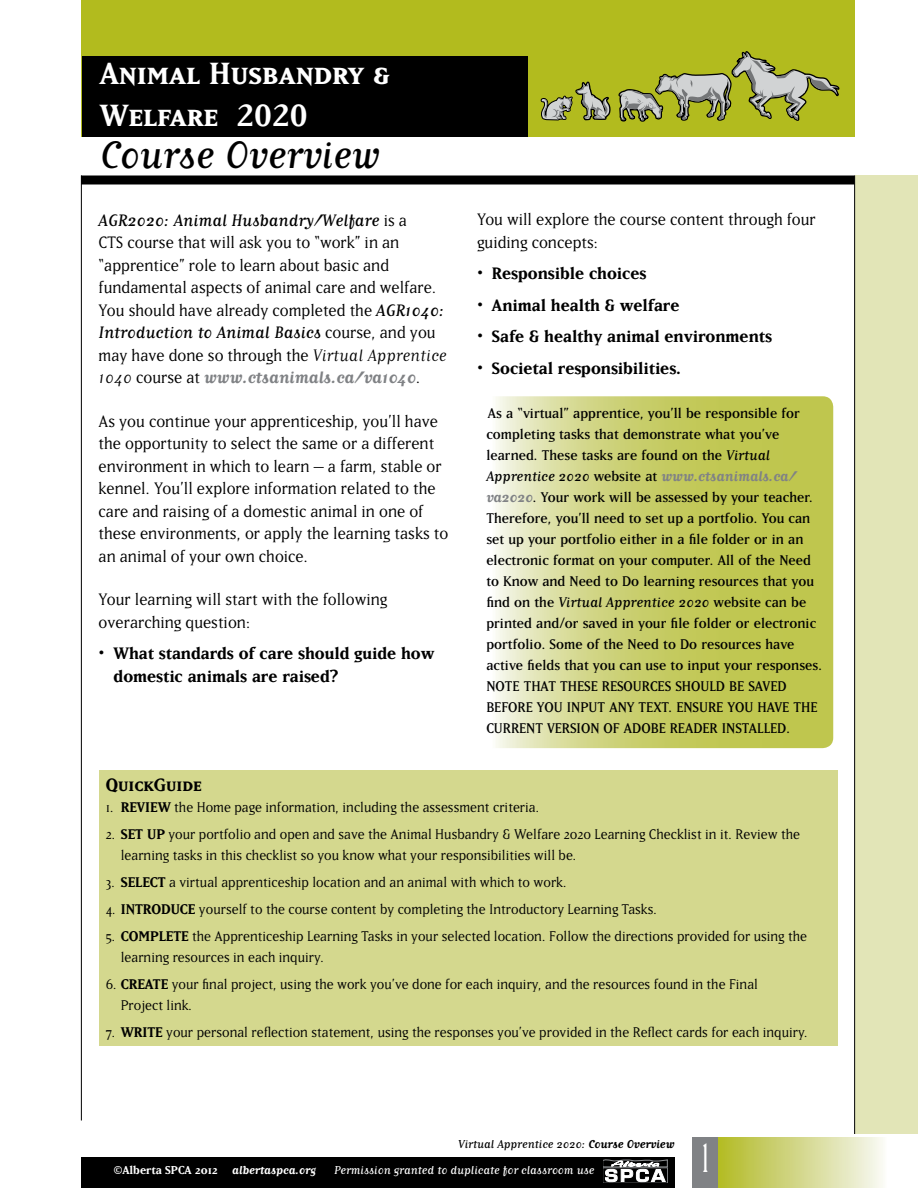
<style>
.page{position:relative;width:918px;height:1188px;background:#fff}
.page>*{position:absolute;margin:0;border:0;box-sizing:border-box;transform-origin:0 0}
.t1{font:48px "Matrix Tall";color:#fff}
.t2{font:45px "Matrix Script";color:#000}
.t3{font:36px/42px "Matrix Bold Small Caps";color:#fff}
.t4{font:21px "Matrix Bold Small Caps";color:#000}
.t5{font:19.5px/22.5px "Matrix";color:#000}
.t6{font:700 19.5px/22.5px "Matrix";color:#000}
.t7{font:19.5px "Matrix Script";color:#000}
.t8{font:700 19.5px "Matrix Script";color:#808285}
.t9{font:16.5px/21px "Matrix";color:#000}
.t10{font:16.5px/21px "Matrix";color:#000}
.t11{font:700 16.5px "Matrix Script";color:#808285}
.t12{font:13.5px "Matrix Script";color:#fff}
.t13{font:13.5px "Matrix Script";color:#000}
.t14{font:700 13.5px "Matrix";color:#fff}
.s1{font-family:"Matrix"}
.s2{font-family:"Matrix Script"}
.s3{font-weight:400;color:#000}
.s4{font-family:"Matrix";font-weight:400;color:#000}
.s5{font-family:"Matrix Script";font-weight:700;color:#808285}
.s6{font-weight:700}
</style>
<div class="page">
<div style="left:81px;top:1157px;width:594px;height:31px;background:#000"></div>
<div style="left:603px;top:1168px;width:65px;height:15px;border:1px solid #7a7c7f"></div>
<svg style="left:603px;top:1160px;width:64px;height:22px"></svg>
<div style="left:855px;top:176px;width:63px;height:958px;background:#e2e5b7"></div>
<hr style="left:854px;top:176px;width:1px;height:958px;background:#000">
<div style="left:716px;top:1138px;width:172px;height:50px;background:linear-gradient(to right,#b1b924,#f9f9f7)"></div>
<div style="left:693px;top:1138px;width:25px;height:50px;background:#808285"></div>
<div style="left:81px;top:0;width:774px;height:137px;background:#b2bb1e"></div>
<div style="left:81px;top:176px;width:774px;height:8px;background:#000"></div>
<svg style="left:496px;top:397px;width:336px;height:350px"></svg>
<div style="left:474px;top:393px;width:362px;height:358px;border:3px solid #fff;border-radius:12px"></div>
<hr style="left:81px;top:176px;width:1px;height:944px;background:#000">
<div style="left:82px;top:56px;width:445px;height:81px;background:#000"></div>
<svg style="left:541px;top:51px;width:299px;height:71px"></svg>
<div style="left:99px;top:770px;width:739px;height:276px;background:#d4d88e"></div>
<h3 class="t3" style="left:100px;top:54px;width:292px">Animal Husbandry &amp;<br>Welfare 2020</h3>
<h2 class="t2" style="left:100px;top:133px;width:282px">Course Overview</h2>
<p class="t7" style="left:99px;top:210px;width:310px">AGR2020: Animal Husbandry/Welfare <span class="s1">is a</span></p>
<p class="t5" style="left:99px;top:231px;width:347px">CTS course that will ask you to “work” in an “apprentice” role to learn about basic and fundamental aspects of animal care and welfare.<br>You should have already completed the <span class="s2">AGR1040:</span></p>
<p class="t7" style="left:99px;top:323px;width:339px">Introduction to Animal Basics <span class="s1">course, and you</span></p>
<p class="t5" style="left:99px;top:343px;width:350px">may have done so through the <span class="s2">Virtual Apprentice</span></p>
<p class="t8" style="left:99px;top:368px;width:323px"><span class="s3">1040</span> <span class="s4">course at</span> www.ctsanimals.ca/va1040<span class="s4">.</span></p>
<p class="t5" style="left:99px;top:409px;width:351px">As you continue your apprenticeship, you’ll have the opportunity to select the same or a different environment in which to learn – a farm, stable or kennel. You’ll explore information related to the care and raising of a domestic animal in one of these environments, or apply the learning tasks to an animal of your own choice.</p>
<p class="t5" style="left:99px;top:588px;width:290px">Your learning will start with the following overarching question:</p>
<p class="t6" style="left:114px;top:642px;width:322px;text-indent:-15px">• What standards of care should guide how domestic animals are raised?</p>
<p class="t5" style="left:477px;top:208px;width:340px">You will explore the course content through four guiding concepts:</p>
<p class="t6" style="left:477px;top:262px;width:171px">• Responsible choices</p>
<p class="t6" style="left:477px;top:294px;width:204px">• Animal health &amp; welfare</p>
<p class="t6" style="left:477px;top:325px;width:296px">• Safe &amp; healthy animal environments</p>
<p class="t6" style="left:477px;top:357px;width:206px">• Societal responsibilities.</p>
<p class="t10" style="left:486px;top:403px;width:315px">As a “virtual” apprentice, you’ll be responsible for completing tasks that demonstrate what you’ve learned. These tasks are found on the <span class="s2">Virtual</span></p>
<p class="t11" style="left:486px;top:468px;width:312px"><span class="s3">Apprentice 2020</span> <span class="s4">website at</span> www.ctsanimals.ca/</p>
<p class="t10" style="left:486px;top:487px;width:337px"><span class="s5">va2020</span>. Your work will be assessed by your teacher.<br>Therefore, you’ll need to set up a portfolio. You can set up your portfolio either in a file folder or in an electronic format on your computer. All of the Need to Know and Need to Do learning resources that you find on the <span class="s2">Virtual Apprentice 2020</span> website can be printed and/or saved in your file folder or electronic portfolio. Some of the Need to Do resources have active fields that you can use to input your responses.<br>NOTE THAT THESE RESOURCES SHOULD BE SAVED BEFORE YOU INPUT ANY TEXT. ENSURE YOU HAVE THE CURRENT VERSION OF ADOBE READER INSTALLED.</p>
<p class="t4" style="left:106px;top:777px;width:98px">QuickGuide</p>
<p class="t9" style="left:106px;top:797px;width:435px">1. <span class="s6">REVIEW</span> the Home page information, including the assessment criteria.</p>
<p class="t9" style="left:121px;top:824px;width:681px;text-indent:-15px">2. <span class="s6">SET UP</span> your portfolio and open and save the Animal Husbandry &amp; Welfare 2020 Learning Checklist in it. Review the learning tasks in this checklist so you know what your responsibilities will be.</p>
<p class="t9" style="left:106px;top:872px;width:462px">3. <span class="s6">SELECT</span> a virtual apprenticeship location and an animal with which to work.</p>
<p class="t9" style="left:106px;top:899px;width:553px">4. <span class="s6">INTRODUCE</span> yourself to the course content by completing the Introductory Learning Tasks.</p>
<p class="t9" style="left:121px;top:926px;width:688px;text-indent:-15px">5. <span class="s6">COMPLETE</span> the Apprenticeship Learning Tasks in your selected location. Follow the directions provided for using the learning resources in each inquiry.</p>
<p class="t9" style="left:121px;top:974px;width:639px;text-indent:-15px">6. <span class="s6">CREATE</span> your final project, using the work you’ve done for each inquiry, and the resources found in the Final<br>Project link.</p>
<p class="t9" style="left:106px;top:1022px;width:704px">7. <span class="s6">WRITE</span> your personal reflection statement, using the responses you’ve provided in the Reflect cards for each inquiry.</p>
<p class="t13" style="left:458px;top:1138px;width:218px">Virtual Apprentice 2020: <span class="s6">Course Overview</span></p>
<p class="t14" style="left:114px;top:1163px;width:204px">©Alberta SPCA 2012 <span class="s2">albertaspca.org</span></p>
<p class="t12" style="left:334px;top:1163px;width:262px">Permission granted to duplicate for classroom use</p>
<h1 class="t1" style="left:702px;top:1132px;width:8px">1</h1>
</div>
